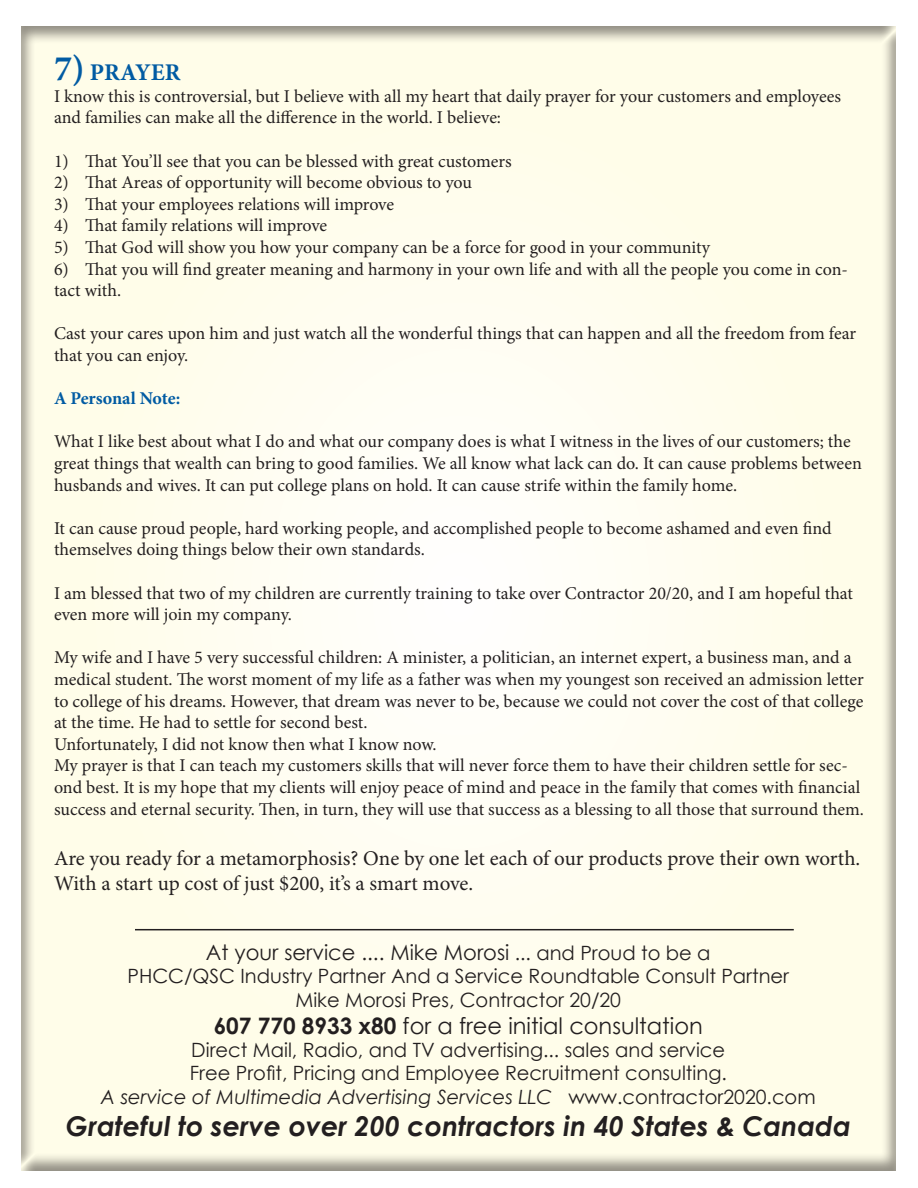
<style>
.page{position:relative;width:918px;height:1188px;background:#fff}
.page>*{position:absolute;margin:0;border:0;box-sizing:border-box;transform-origin:0 0}
.t1{font:italic 700 27.3px "Century Gothic";color:#231f20}
.t2{font:700 24px "Minion Pro";color:#015ba3}
.t3{font:22.65px "Century Gothic";color:#231f20}
.t4{font:21.15px "Century Gothic";color:#231f20}
.t5{font:21px/25.2px "Minion Pro";letter-spacing:-.005em;color:#231f20}
.t6{font:19.65px "Century Gothic";color:#231f20}
.t7{font:italic 19.65px "Century Gothic";color:#231f20}
.t8{font:18px/21.6px "Minion Pro";letter-spacing:-.005em;color:#231f20}
.t9{font:700 18px "Minion Pro";letter-spacing:-.005em;color:#015ba3}
.s1{font-size:36px}
.s2{font-size:19.65px}
.s3{font-weight:700}
.s4{font-style:normal}
</style>
<div class="page">
<div style="left:15px;top:21px;width:882px;height:1150px;background:#231f20;opacity:.5"></div>
<hr style="left:135px;top:929px;width:659px;height:1px;background:#231f20">
<p class="t2" style="left:54px;top:56px;width:128px"><span class="s1">7)</span> PRAYER</p>
<p class="t8" style="left:54px;top:85px;width:789px">I know this is controversial, but I believe with all my heart that daily prayer for your customers and employees and families can make all the difference in the world. I believe:</p>
<p class="t8" style="left:54px;top:150px;width:459px">1) That You’ll see that you can be blessed with great customers</p>
<p class="t8" style="left:54px;top:172px;width:420px">2) That Areas of opportunity will become obvious to you</p>
<p class="t8" style="left:54px;top:193px;width:342px">3) That your employees relations will improve</p>
<p class="t8" style="left:54px;top:215px;width:275px">4) That family relations will improve</p>
<p class="t8" style="left:54px;top:237px;width:657px">5) That God will show you how your company can be a force for good in your community</p>
<p class="t8" style="left:54px;top:258px;width:796px">6) That you will find greater meaning and harmony in your own life and with all the people you come in con&shy;tact with.</p>
<p class="t8" style="left:54px;top:323px;width:804px">Cast your cares upon him and just watch all the wonderful things that can happen and all the freedom from fear that you can enjoy.</p>
<p class="t9" style="left:54px;top:386px;width:128px">A Personal Note:</p>
<p class="t8" style="left:54px;top:431px;width:809px">What I like best about what I do and what our company does is what I witness in the lives of our customers; the great things that wealth can bring to good families. We all know what lack can do. It can cause problems between husbands and wives. It can put college plans on hold. It can cause strife within the family home.</p>
<p class="t8" style="left:54px;top:517px;width:779px">It can cause proud people, hard working people, and accomplished people to become ashamed and even find themselves doing things below their own standards.</p>
<p class="t8" style="left:54px;top:582px;width:801px">I am blessed that two of my children are currently training to take over Contractor 20/20, and I am hopeful that even more will join my company.</p>
<p class="t8" style="left:54px;top:647px;width:811px">My wife and I have 5 very successful children: A minister, a politician, an internet expert, a business man, and a medical student. The worst moment of my life as a father was when my youngest son received an admission letter to college of his dreams. However, that dream was never to be, because we could not cover the cost of that college at the time. He had to settle for second best.</p>
<p class="t8" style="left:54px;top:733px;width:384px">Unfortunately, I did not know then what I know now.</p>
<p class="t8" style="left:54px;top:755px;width:812px">My prayer is that I can teach my customers skills that will never force them to have their children settle for sec&shy;ond best. It is my hope that my clients will enjoy peace of mind and peace in the family that comes with financial success and eternal security. Then, in turn, they will use that success as a blessing to all those that surround them.</p>
<p class="t5" style="left:54px;top:846px;width:808px">Are you ready for a metamorphosis? One by one let each of our products prove their own worth.<br>With a start up cost of just $200, it’s a smart move.</p>
<p class="t4" style="left:206px;top:937px;width:506px">At your service .... Mike Morosi <span class="s2">... and Proud to be a</span></p>
<p class="t6" style="left:127px;top:962px;width:663px">PHCC/QSC Industry Partner And a Service Roundtable Consult Partner</p>
<p class="t6" style="left:295px;top:986px;width:327px">Mike Morosi Pres, Contractor 20/20</p>
<p class="t3" style="left:214px;top:1010px;width:491px"><span class="s3">607 770 8933 x80</span> for a free initial consultation</p>
<p class="t6" style="left:191px;top:1036px;width:535px">Direct Mail, Radio, and TV advertising... sales and service</p>
<p class="t6" style="left:190px;top:1060px;width:539px">Free Profit, Pricing and Employee Recruitment consulting.</p>
<p class="t7" style="left:101px;top:1083px;width:716px">A service of Multimedia Advertising Services LLC <span class="s4">www.contractor2020.com</span></p>
<p class="t1" style="left:66px;top:1106px;width:787px">Grateful to serve over 200 contractors in 40 States &amp; Canada</p>
</div>
